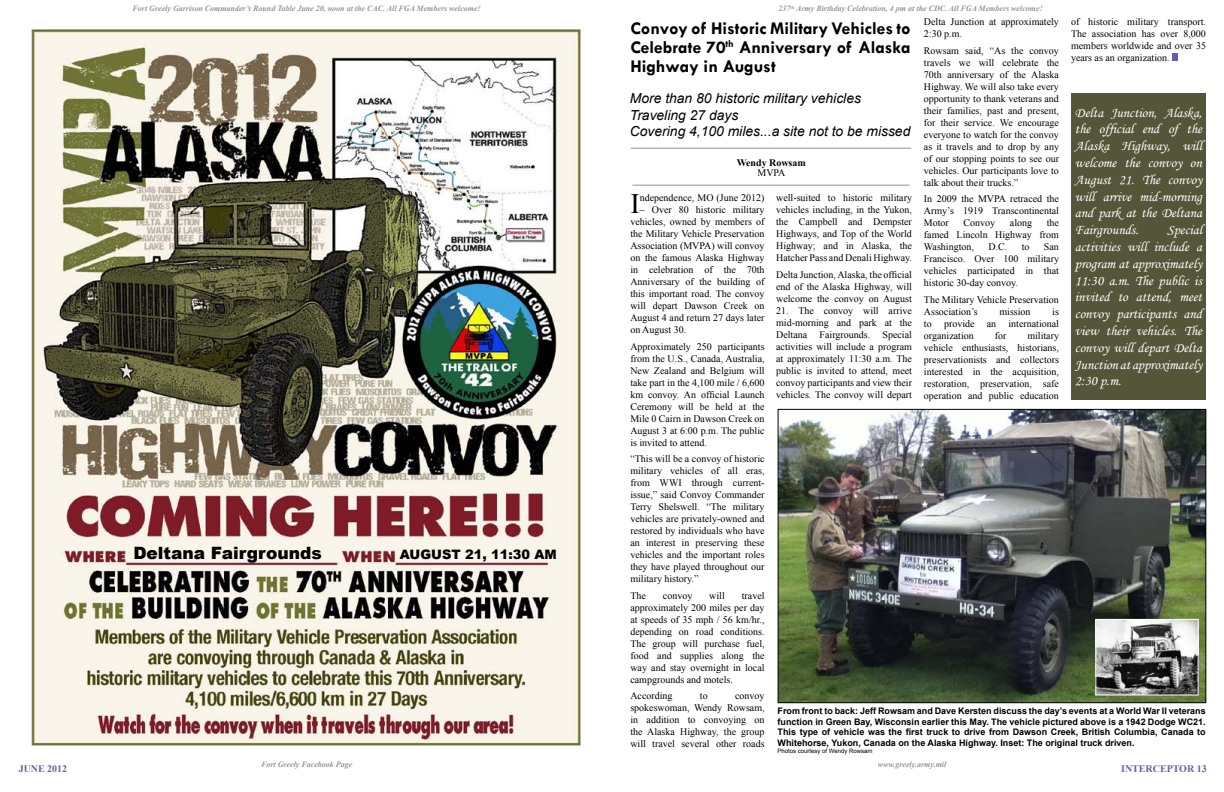
<style>
.page{position:relative;width:1224px;height:792px;background:#fff}
.page>*{position:absolute;margin:0;border:0;box-sizing:border-box;transform-origin:0 0}
.t1{font:28.1px "Times New Roman";color:#000}
.t2{font:700 18px/19px "Tw Cen";color:#000;text-align:justify}
.t3{font:900 17px "Arial";color:#000}
.t4{font:14px/16.8px "Monotype Corsiva";color:#fff;text-align:justify}
.t5{font:italic 13.8px/16.6px "Arial";color:#000}
.t6{font:900 13px "Arial";color:#000}
.t7{font:10px/12px "Times New Roman";color:#000;text-align:justify}
.t8{font:700 10px "Times New Roman";color:#675ea9}
.t9{font:700 10px "Times New Roman";color:#000}
.t10{font:700 9px/10.8px "Arial";color:#000;text-align:justify}
.t11{font:italic 700 8px "Times New Roman";color:#939598}
.t12{font:6px "Arial";color:#000}
</style>
<div class="page">
<div style="left:1071px;top:94px;width:135px;height:306px;background:#555539"></div>
<img style="left:32px;top:29px;width:548px;height:719px">
<img style="left:780px;top:411px;width:424px;height:290px">
<div style="left:778px;top:409px;width:428px;height:294px;border:1px solid #000"></div>
<hr style="left:631px;top:148px;width:280px;height:1px;background:#939598">
<hr style="left:632px;top:185px;width:278px;height:1px;background:#939598">
<div style="left:1172px;top:54px;width:6px;height:7px;background:#675ea9"></div>
<img style="left:1097px;top:621px;width:100px;height:73px">
<div style="left:1095px;top:619px;width:104px;height:77px;border:1px solid #fff"></div>
<p class="t11" style="left:133px;top:3px;width:350px">Fort Greely Garrison Commander’s Round Table June 20, noon at the CAC. All FGA Members welcome!</p>
<p class="t11" style="left:779px;top:3px;width:266px">237<sup>th</sup> Army Birthday Celebration, 4 pm at the CDC. All FGA Members welcome!</p>
<h3 class="t3" style="left:133px;top:541px;width:190px">Deltana Fairgrounds</h3>
<h3 class="t6" style="left:400px;top:545px;width:158px">AUGUST 21, 11:30 AM</h3>
<p class="t7" style="left:1071px;top:16px;width:136px">of historic military transport.<br>The association has over 8,000 members worldwide and over 35 years as an organization.</p>
<p class="t7" style="left:924px;top:16px;width:136px">Delta Junction at approximately<br>2:30 p.m.</p>
<p class="t7" style="left:924px;top:44px;width:137px">Rowsam said, “As the convoy travels we will celebrate the 70th anniversary of the Alaska Highway. We will also take every opportunity to thank veterans and their families, past and present, for their service. We encourage everyone to watch for the convoy as it travels and to drop by any of our stopping points to see our vehicles. Our participants love to talk about their trucks.”</p>
<p class="t7" style="left:924px;top:193px;width:137px">In 2009 the MVPA retraced the Army’s 1919 Transcontinental Motor</p>
<h2 class="t2" style="left:630px;top:18px;width:282px">Convoy of Historic Military Vehicles to Celebrate 70<sup>th</sup> Anniversary of Alaska Highway in August</h2>
<h3 class="t5" style="left:630px;top:90px;width:282px">More than 80 historic military vehicles<br>Traveling 27 days<br>Covering 4,100 miles...a site not to be missed</h3>
<h3 class="t4" style="left:1075px;top:104px;width:129px">Delta Junction, Alaska, the official end of the Alaska Highway, will welcome the convoy on August 21. The convoy will arrive mid-morning and park at the Deltana Fairgrounds.</h3>
<p class="t9" style="left:737px;top:156px;width:71px">Wendy Rowsam</p>
<p class="t7" style="left:758px;top:167px;width:29px">MVPA</p>
<h1 class="t1" style="left:630px;top:185px;width:11px">I</h1>
<p class="t7" style="left:640px;top:192px;width:126px">ndependence, MO (June 2012)</p>
<p class="t7" style="left:776px;top:192px;width:137px">well-suited to historic military vehicles including, in the Yukon, the Campbell and Dempster Highways, and Top of the World Highway; and in Alaska, the Hatcher Pass and Denali Highway.</p>
<p class="t7" style="left:776px;top:268px;width:137px">Delta Junction, Alaska, the official end of the Alaska Highway, will welcome the convoy on August</p>
<p class="t7" style="left:776px;top:304px;width:137px">21. The convoy will arrive mid-morning and park at the Deltana Fairgrounds. Special activities will include a program at approximately 11:30 a.m. The public is invited to attend, meet convoy participants and view their vehicles. The convoy will depart</p>
<p class="t7" style="left:630px;top:204px;width:136px;text-indent:9px">– Over 80 historic military vehicles, owned by members of the Military Vehicle Preservation Association (MVPA) will convoy on the famous Alaska Highway in celebration of the 70th Anniversary of the building of this important road. The convoy will depart Dawson Creek on August 4 and return 27 days later on August 30.</p>
<p class="t7" style="left:630px;top:340px;width:136px">Approximately 250 participants from the U.S., Canada, Australia, New Zealand and Belgium will take part in the 4,100 mile / 6,600 km convoy. An official Launch Ceremony will be held at the Mile 0 Cairn in Dawson Creek on August 3 at 6:00 p.m. The public is invited to attend.</p>
<p class="t7" style="left:630px;top:453px;width:136px">“This will be a convoy of historic military vehicles of all eras, from WWI through current&shy;issue,” said Convoy Commander Terry Shelswell. “The military vehicles are privately-owned and restored by individuals who have an interest in preserving these vehicles and the important roles they have played throughout our military history.”</p>
<p class="t7" style="left:630px;top:589px;width:17px">The</p>
<p class="t7" style="left:663px;top:589px;width:31px">convoy</p>
<p class="t7" style="left:709px;top:589px;width:17px">will</p>
<p class="t7" style="left:924px;top:217px;width:136px;text-indent:123px">the famed Lincoln Highway from Washington,</p>
<p class="t7" style="left:964px;top:217px;width:33px">Convoy</p>
<p class="t7" style="left:1010px;top:217px;width:24px">along</p>
<h3 class="t4" style="left:1075px;top:222px;width:129px;text-indent:92px">Special activities will include a program at approximately 11:30 a.m. The public is invited to attend, meet convoy participants and view their vehicles. The convoy will depart Delta Junction at approximately 2:30 p.m.</h3>
<p class="t7" style="left:924px;top:241px;width:137px;text-indent:120px">San Francisco. Over 100 military vehicles participated in that historic 30-day convoy.</p>
<p class="t7" style="left:924px;top:293px;width:136px">The Military Vehicle Preservation<br>Association’s</p>
<p class="t7" style="left:988px;top:241px;width:20px">D.C.</p>
<p class="t7" style="left:1022px;top:241px;width:9px">to</p>
<p class="t7" style="left:924px;top:305px;width:137px;text-indent:128px">is to provide an international organization</p>
<p class="t7" style="left:1000px;top:305px;width:33px">mission</p>
<p class="t7" style="left:924px;top:329px;width:137px;text-indent:103px">military vehicle enthusiasts, historians, preservationists and collectors interested in the acquisition, restoration, preservation, safe operation and public education</p>
<p class="t7" style="left:995px;top:329px;width:13px">for</p>
<p class="t7" style="left:630px;top:589px;width:136px;text-indent:112px">travel approximately 200 miles per day at speeds of 35 mph / 56 km/hr., depending on road conditions.<br>The group will purchase fuel, food and supplies along the way and stay overnight in local campgrounds and motels.</p>
<p class="t7" style="left:630px;top:690px;width:44px">According</p>
<p class="t7" style="left:700px;top:690px;width:9px">to</p>
<p class="t7" style="left:630px;top:690px;width:136px;text-indent:105px">convoy spokeswoman, Wendy Rowsam, in addition to convoying on the Alaska Highway, the group will travel several other roads</p>
<p class="t10" style="left:778px;top:706px;width:430px">From front to back: Jeff Rowsam and Dave Kersten discuss the day’s events at a World War II veterans function in Green Bay, Wisconsin earlier this May. The vehicle pictured above is a 1942 Dodge WC21.<br>This type of vehicle was the first truck to drive from Dawson Creek, British Columbia, Canada to Whitehorse, Yukon, Canada on the Alaska Highway. Inset: The original truck driven.</p>
<p class="t12" style="left:778px;top:747px;width:96px">Photos courtesy of Wendy Rowsam</p>
<p class="t11" style="left:261px;top:759px;width:93px">Fort Greely Facebook Page</p>
<p class="t11" style="left:878px;top:759px;width:70px">www.greely.army.mil</p>
<p class="t8" style="left:19px;top:762px;width:50px">JUNE 2012</p>
<p class="t8" style="left:1121px;top:762px;width:87px">INTERCEPTOR 13</p>
</div>
